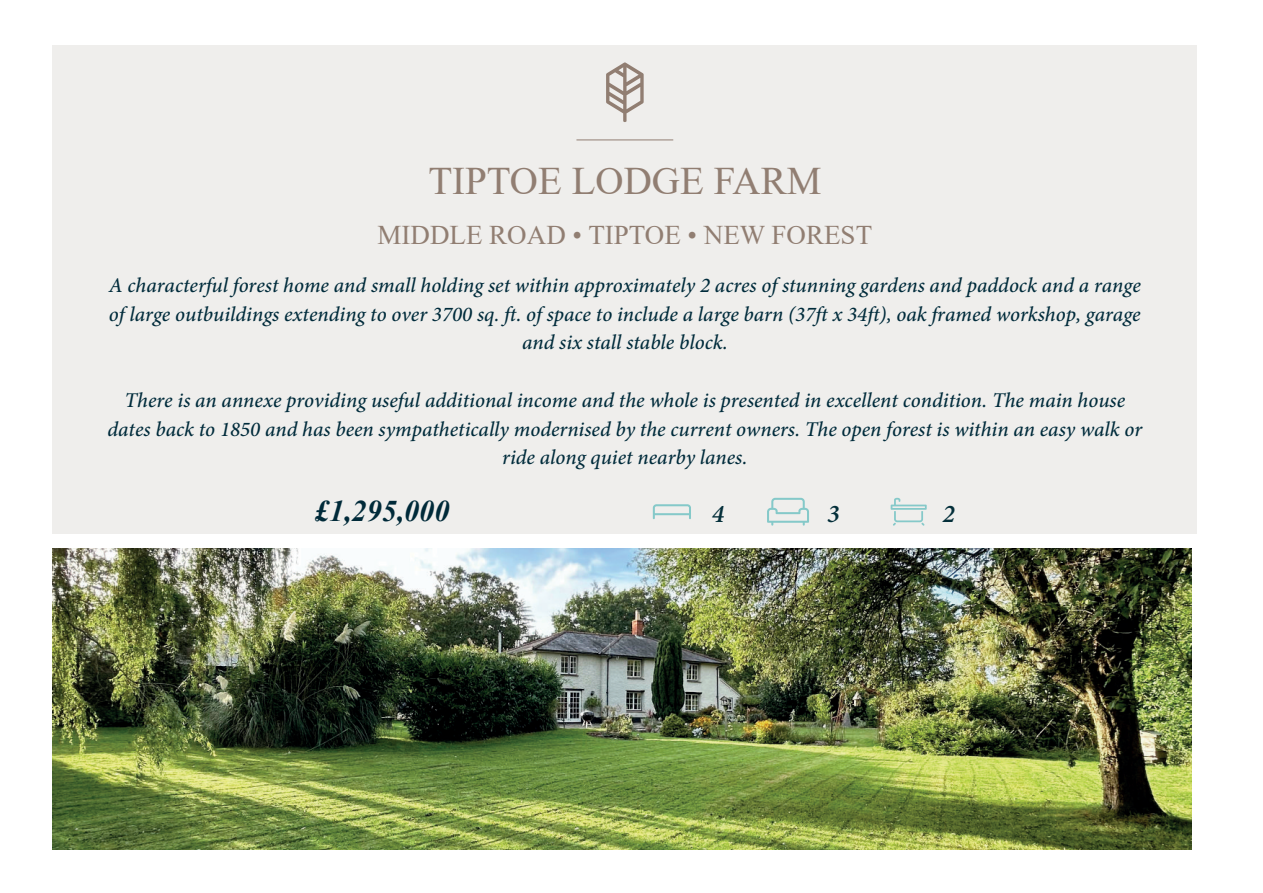
<style>
.page{position:relative;width:1263px;height:893px;background:#fff}
.page>*{position:absolute;margin:0;border:0;box-sizing:border-box;transform-origin:0 0}
.t1{font:39px "Times New Roman";color:#917e72}
.t2{font:italic 700 30px "Times New Roman";color:#002a39}
.t3{font:27px "Times New Roman";color:#917e72}
.t4{font:italic 600 25.5px "Minion Pro";color:#042f3a}
.t5{font:italic 500 21px/28.8px "Minion Pro";color:#002b3b;text-align:center}
</style>
<div class="page">
<div style="left:53px;top:45px;width:1144px;height:488px;background:#efeeec"></div>
<hr style="left:576px;top:140px;width:97px;height:1px;background:#917e72">
<svg style="left:606px;top:62px;width:38px;height:60px"></svg>
<img style="left:53px;top:548px;width:1138px;height:301px">
<svg style="left:891px;top:498px;width:36px;height:28px"></svg>
<svg style="left:767px;top:498px;width:42px;height:28px"></svg>
<svg style="left:653px;top:504px;width:38px;height:15px"></svg>
<hr style="left:654px;top:513px;width:36px;height:2px;background:#85c9c9">
<h1 class="t1" style="left:428px;top:167px;width:395px">TIPTOE LODGE FARM</h1>
<p class="t3" style="left:378px;top:225px;width:496px">MIDDLE ROAD • TIPTOE • NEW FOREST</p>
<p class="t5" style="left:109px;top:273px;width:1033px">A characterful forest home and small holding set within approximately 2 acres of stunning gardens and paddock and a range of large outbuildings extending to over 3700 sq. ft. of space to include a large barn (37ft x 34ft), oak framed workshop, garage and six stall stable block.</p>
<p class="t5" style="left:107px;top:388px;width:1036px">There is an annexe providing useful additional income and the whole is presented in excellent condition. The main house dates back to 1850 and has been sympathetically modernised by the current owners. The open forest is within an easy walk or ride along quiet nearby lanes.</p>
<h2 class="t2" style="left:314px;top:501px;width:137px">£1,295,000</h2>
<p class="t4" style="left:712px;top:504px;width:14px">4</p>
<p class="t4" style="left:827px;top:504px;width:14px">3</p>
<p class="t4" style="left:942px;top:504px;width:14px">2</p>
</div>
